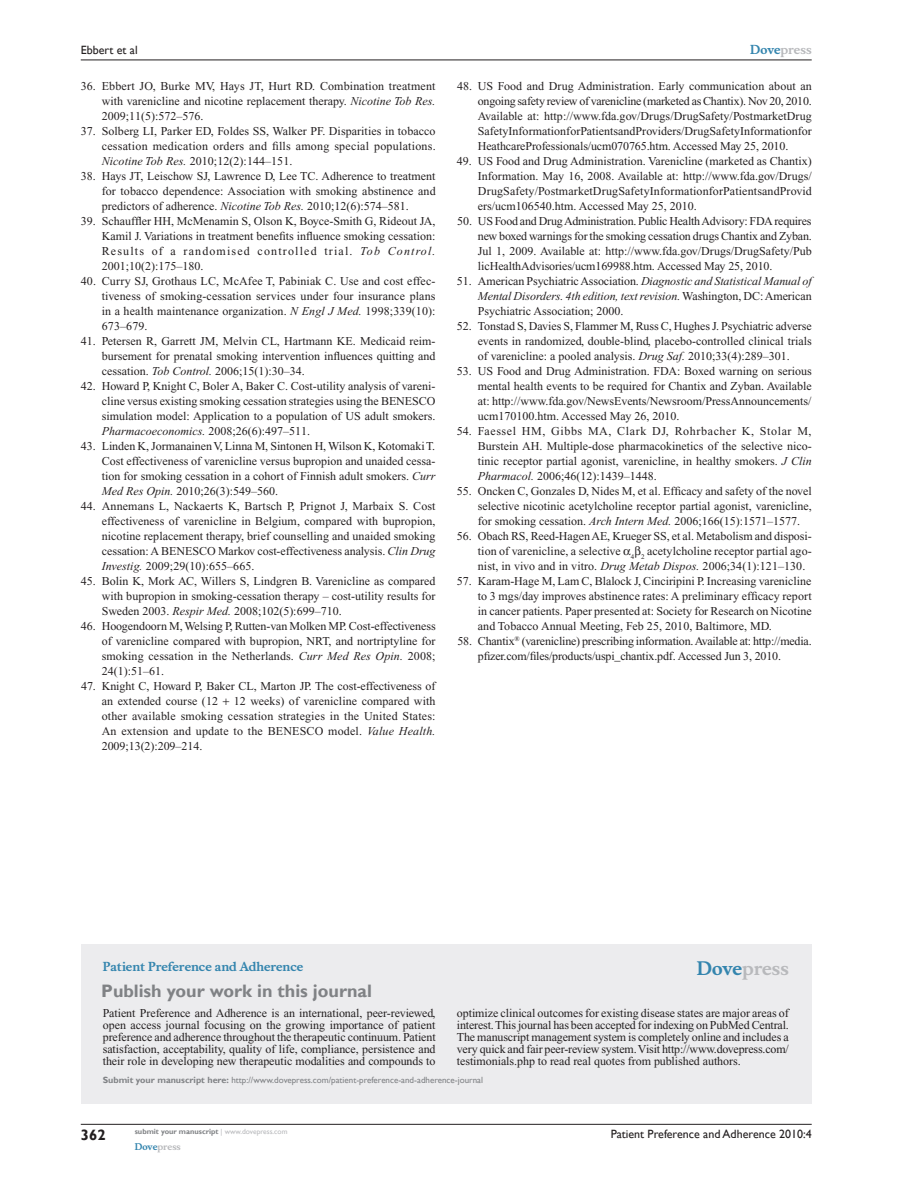
<style>
.page{position:relative;width:918px;height:1188px;background:#fff}
.page>*{position:absolute;margin:0;border:0;box-sizing:border-box;transform-origin:0 0}
.t1{font:700 18px "Gill Sans";color:#808285}
.t2{font:700 18px "Musee";color:#b8b9bc}
.t3{font:700 15px "Gill Sans";color:#231f20}
.t4{font:12px/15px "Times New Roman";color:#231f20;text-align:justify}
.t5{font:12px "Gill Sans";color:#231f20}
.t6{font:700 12px "Musee";color:#3485ae}
.t7{font:700 12px "Musee";color:#b8b9bc}
.t8{font:9px "Gill Sans";color:#808285}
.t9{font:700 9px "Musee";color:#b8b9bc}
.t10{font:700 7.5px "Gill Sans";color:#808285}
.s1{font-style:italic}
.s2{color:#3485ae}
.s3{font-weight:700}
.s4{font-weight:400;color:#b8b9bc}
</style>
<div class="page">
<div style="left:81px;top:944px;width:731px;height:159px;background:#ececee"></div>
<hr style="left:81px;top:1124px;width:731px;height:1px;background:#231f20">
<hr style="left:81px;top:60px;width:731px;height:1px;background:#231f20">
<p class="t5" style="left:81px;top:43px;width:58px">Ebbert et al</p>
<p class="t4" style="left:102px;top:79px;width:335px;text-indent:-21px">36. Ebbert JO, Burke MV, Hays JT, Hurt RD. Combination treatment with varenicline and nicotine replacement therapy. <span class="s1">Nicotine Tob Res.<br></span>2009;11(5):572–576.</p>
<p class="t4" style="left:102px;top:124px;width:336px;text-indent:-21px">37. Solberg LI, Parker ED, Foldes SS, Walker PF. Disparities in tobacco cessation medication orders and fills among special populations.<br><span class="s1">Nicotine Tob Res.</span> 2010;12(2):144–151.</p>
<p class="t4" style="left:102px;top:169px;width:335px;text-indent:-21px">38. Hays JT, Leischow SJ, Lawrence D, Lee TC. Adherence to treatment for tobacco dependence: Association with smoking abstinence and predictors of adherence. <span class="s1">Nicotine Tob Res.</span> 2010;12(6):574–581.</p>
<p class="t4" style="left:102px;top:214px;width:335px;text-indent:-21px">39. Schauffler HH, McMenamin S, Olson K, Boyce-Smith G, Rideout JA, Kamil J. Variations in treatment benefits influence smoking cessation:<br>Results of a randomised controlled trial. <span class="s1">Tob Control.<br></span>2001;10(2):175–180.</p>
<p class="t4" style="left:102px;top:274px;width:335px;text-indent:-21px">40. Curry SJ, Grothaus LC, McAfee T, Pabiniak C. Use and cost effec&shy;tiveness of smoking-cessation services under four insurance plans in a health maintenance organization. <span class="s1">N Engl J Med.</span> 1998;339(10):<br>673–679.</p>
<p class="t4" style="left:102px;top:334px;width:335px;text-indent:-21px">41. Petersen R, Garrett JM, Melvin CL, Hartmann KE. Medicaid reim&shy;bursement for prenatal smoking intervention influences quitting and cessation. <span class="s1">Tob Control.</span> 2006;15(1):30–34.</p>
<p class="t4" style="left:102px;top:379px;width:335px;text-indent:-21px">42. Howard P, Knight C, Boler A, Baker C. Cost-utility analysis of vareni&shy;cline versus existing smoking cessation strategies using the BENESCO simulation model: Application to a population of US adult smokers.<br><span class="s1">Pharmacoeconomics.</span> 2008;26(6):497–511.</p>
<p class="t4" style="left:102px;top:439px;width:335px;text-indent:-21px">43. Linden K, Jormanainen V, Linna M, Sintonen H, Wilson K, Kotomaki T.<br>Cost effectiveness of varenicline versus bupropion and unaided cessa&shy;tion for smoking cessation in a cohort of Finnish adult smokers. <span class="s1">Curr Med Res Opin.</span> 2010;26(3):549–560.</p>
<p class="t4" style="left:102px;top:499px;width:335px;text-indent:-21px">44. Annemans L, Nackaerts K, Bartsch P, Prignot J, Marbaix S. Cost effectiveness of varenicline in Belgium, compared with bupropion, nicotine replacement therapy, brief counselling and unaided smoking cessation: A BENESCO Markov cost-effectiveness analysis. <span class="s1">Clin Drug Investig.</span> 2009;29(10):655–665.</p>
<p class="t4" style="left:102px;top:574px;width:335px;text-indent:-21px">45. Bolin K, Mork AC, Willers S, Lindgren B. Varenicline as compared with bupropion in smoking-cessation therapy – cost-utility results for Sweden 2003. <span class="s1">Respir Med.</span> 2008;102(5):699–710.</p>
<p class="t4" style="left:102px;top:619px;width:335px;text-indent:-21px">46. Hoogendoorn M, Welsing P, Rutten-van Molken MP. Cost-effectiveness of varenicline compared with bupropion, NRT, and nortriptyline for smoking cessation in the Netherlands. <span class="s1">Curr Med Res Opin.</span> 2008; 24(1):51–61.</p>
<p class="t4" style="left:102px;top:679px;width:335px;text-indent:-21px">47. Knight C, Howard P, Baker CL, Marton JP. The cost-effectiveness of an extended course (12</p>
<p class="t4" style="left:102px;top:694px;width:335px;text-indent:132px">12 weeks) of varenicline compared with other available smoking cessation strategies in the United States:<br>An extension and update to the BENESCO model. <span class="s1">Value Health.<br></span>2009;13(2):209–214.</p>
<p class="t7" style="left:750px;top:43px;width:63px"><span class="s2">Dove</span>press</p>
<p class="t4" style="left:478px;top:79px;width:336px;text-indent:-21px">48. US Food and Drug Administration. Early communication about an ongoing safety review of varenicline (marketed as Chantix). Nov 20, 2010.<br>Available at: http://www.fda.gov/Drugs/DrugSafety/PostmarketDrug SafetyInformationforPatientsandProviders/DrugSafetyInformationfor HeathcareProfessionals/ucm070765.htm. Accessed May 25, 2010.</p>
<p class="t4" style="left:478px;top:154px;width:336px;text-indent:-21px">49. US Food and Drug Administration. Varenicline (marketed as Chantix)<br>Information. May 16, 2008. Available at: http://www.fda.gov/Drugs/ DrugSafety/PostmarketDrugSafetyInformationforPatientsandProvid ers/ucm106540.htm. Accessed May 25, 2010.</p>
<p class="t4" style="left:478px;top:214px;width:336px;text-indent:-21px">50. US Food and Drug Administration. Public Health Advisory: FDA requires new boxed warnings for the smoking cessation drugs Chantix and Zyban.<br>Jul 1, 2009. Available at: http://www.fda.gov/Drugs/DrugSafety/Pub licHealthAdvisories/ucm169988.htm. Accessed May 25, 2010.</p>
<p class="t4" style="left:478px;top:274px;width:335px;text-indent:-21px">51. American Psychiatric Association. <span class="s1">Diagnostic and Statistical Manual of Mental Disorders. 4th edition, text revision.</span> Washington, DC: American Psychiatric Association; 2000.</p>
<p class="t4" style="left:478px;top:319px;width:335px;text-indent:-21px">52. Tonstad S, Davies S, Flammer M, Russ C, Hughes J. Psychiatric adverse events in randomized, double-blind, placebo-controlled clinical trials of varenicline: a pooled analysis. <span class="s1">Drug Saf.</span> 2010;33(4):289–301.</p>
<p class="t4" style="left:478px;top:364px;width:335px;text-indent:-21px">53. US Food and Drug Administration. FDA: Boxed warning on serious mental health events to be required for Chantix and Zyban. Available at: http://www.fda.gov/NewsEvents/Newsroom/PressAnnouncements/ ucm170100.htm. Accessed May 26, 2010.</p>
<p class="t4" style="left:478px;top:424px;width:335px;text-indent:-21px">54. Faessel HM, Gibbs MA, Clark DJ, Rohrbacher K, Stolar M, Burstein AH. Multiple-dose pharmacokinetics of the selective nico&shy;tinic receptor partial agonist, varenicline, in healthy smokers. <span class="s1">J Clin Pharmacol.</span> 2006;46(12):1439–1448.</p>
<p class="t4" style="left:478px;top:484px;width:335px;text-indent:-21px">55. Oncken C, Gonzales D, Nides M, et al. Efficacy and safety of the novel selective nicotinic acetylcholine receptor partial agonist, varenicline, for smoking cessation. <span class="s1">Arch Intern Med.</span> 2006;166(15):1571–1577.</p>
<p class="t4" style="left:478px;top:529px;width:335px;text-indent:-21px">56. Obach RS, Reed-Hagen AE, Krueger SS, et al. Metabolism and disposi&shy;tion of varenicline, a selective <sub>4</sub> <sub>2</sub> acetylcholine receptor partial ago&shy;nist, in vivo and in vitro. <span class="s1">Drug Metab Dispos.</span> 2006;34(1):121–130.</p>
<p class="t4" style="left:478px;top:574px;width:335px;text-indent:-21px">57. Karam-Hage M, Lam C, Blalock J, Cinciripini P. Increasing varenicline to 3 mgs/day improves abstinence rates: A preliminary efficacy report in cancer patients. Paper presented at: Society for Research on Nicotine and Tobacco Annual Meeting, Feb 25, 2010, Baltimore, MD.</p>
<p class="t4" style="left:478px;top:634px;width:335px;text-indent:-20px">58. Chantix<sup>®</sup> (varenicline) prescribing information. Available at: http://media. pfizer.com/files/products/uspi_chantix.pdf. Accessed Jun 3, 2010.</p>
<p class="t6" style="left:103px;top:959px;width:202px">Patient Preference and Adherence</p>
<h1 class="t1" style="left:101px;top:980px;width:272px">Publish your work in this journal</h1>
<h1 class="t2" style="left:697px;top:958px;width:94px"><span class="s2">Dove</span>press</h1>
<p class="t4" style="left:103px;top:1007px;width:334px;line-height:12px">Patient Preference and Adherence is an international, peer-reviewed, open access journal focusing on the growing importance of patient preference and adherence throughout the therapeutic continuum. Patient satisfaction, acceptability, quality of life, compliance, persistence and their role in developing new therapeutic modalities and compounds to</p>
<p class="t4" style="left:457px;top:1007px;width:334px;line-height:12px">optimize clinical outcomes for existing disease states are major areas of interest. This journal has been accepted for indexing on PubMed Central.<br>The manuscript management system is completely online and includes a very quick and fair peer-review system. Visit http://www.dovepress.com/ testimonials.php to read real quotes from published authors.</p>
<p class="t8" style="left:103px;top:1075px;width:382px"><span class="s3">Submit your manuscript here:</span> http://www.dovepress.com/patient-preference-and-adherence-journal</p>
<p class="t3" style="left:81px;top:1126px;width:26px">362</p>
<p class="t10" style="left:135px;top:1127px;width:154px">submit your manuscript <span class="s4">| www.dovepress.com</span></p>
<p class="t9" style="left:135px;top:1141px;width:48px"><span class="s2">Dove</span>press</p>
<p class="t5" style="left:611px;top:1127px;width:203px">Patient Preference and Adherence 2010:4</p>
</div>
